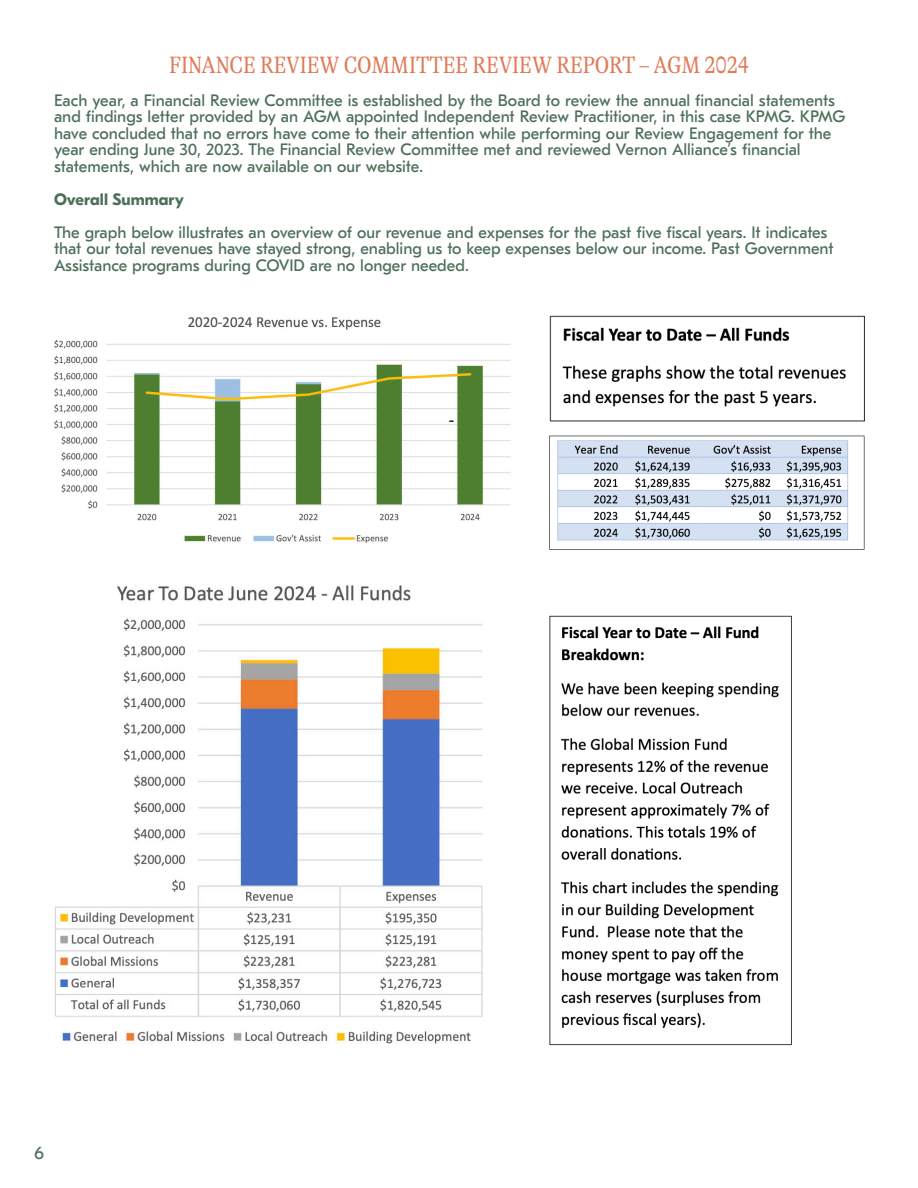
<style>
.page{position:relative;width:918px;height:1188px;background:#fff}
.page>*{position:absolute;margin:0;border:0;box-sizing:border-box;transform-origin:0 0}
.t1{font:300 condensed 24px "GT Alpina";color:#e17a56}
.t2{font:18px "GT Eesti Text";color:#4d6f5a}
.t3{font:16.5px "GT Eesti Text";color:#4d6f5a}
.t4{font:700 16.5px "GT Eesti Display";letter-spacing:.005em;color:#4d6f5a}
</style>
<div class="page">
<img style="left:55px;top:585px;width:428px;height:459px">
<img style="left:549px;top:615px;width:243px;height:431px">
<img style="left:54px;top:317px;width:457px;height:226px">
<img style="left:549px;top:315px;width:316px;height:107px">
<img style="left:549px;top:435px;width:316px;height:115px">
<p class="t1" style="left:169px;top:51px;width:581px">FINANCE REVIEW COMMITTEE REVIEW REPORT – AGM 2024</p>
<p class="t3" style="left:54px;top:91px;width:783px">Each year, a Financial Review Committee is established by the Board to review the annual financial statements</p>
<p class="t3" style="left:54px;top:108px;width:793px">and findings letter provided by an AGM appointed Independent Review Practitioner, in this case KPMG. KPMG</p>
<p class="t3" style="left:54px;top:124px;width:779px">have concluded that no errors have come to their attention while performing our Review Engagement for the</p>
<p class="t3" style="left:54px;top:141px;width:748px">year ending June 30, 2023. The Financial Review Committee met and reviewed Vernon Alliance’s financial</p>
<p class="t3" style="left:54px;top:157px;width:371px">statements, which are now available on our website.</p>
<p class="t4" style="left:54px;top:190px;width:132px">Overall Summary</p>
<p class="t3" style="left:54px;top:223px;width:775px">The graph below illustrates an overview of our revenue and expenses for the past five fiscal years. It indicates</p>
<p class="t3" style="left:54px;top:240px;width:781px">that our total revenues have stayed strong, enabling us to keep expenses below our income. Past Government</p>
<p class="t3" style="left:54px;top:256px;width:416px">Assistance programs during COVID are no longer needed.</p>
<p class="t2" style="left:34px;top:1142px;width:11px">6</p>
</div>
